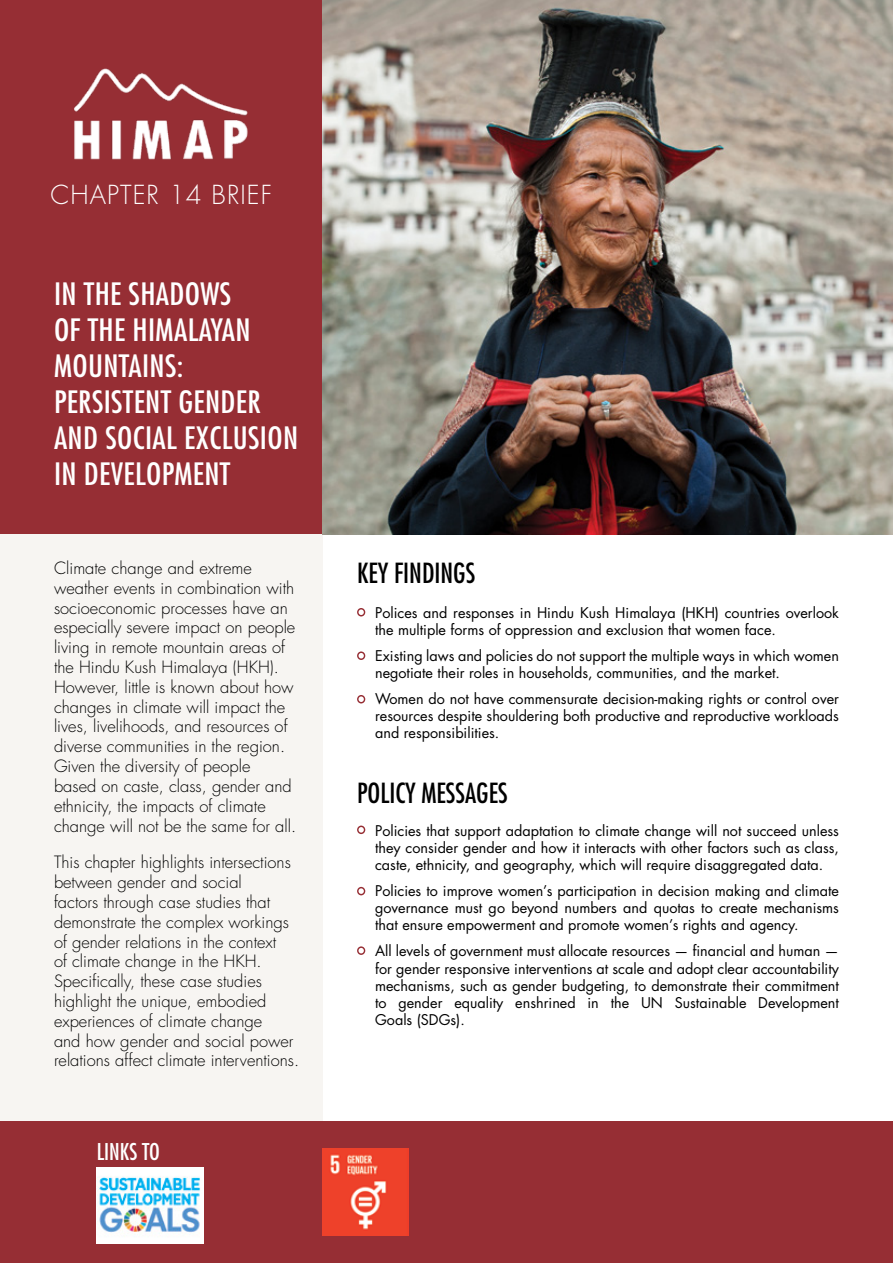
<style>
.page{position:relative;width:893px;height:1263px;background:#fff}
.page>*{position:absolute;margin:0;border:0;box-sizing:border-box;transform-origin:0 0}
.t1{font:condensed 30px/36px "Futura Std";letter-spacing:.01em;color:#fff;scale:1.07 1}
.t2{font:condensed 27px "Futura Std";color:#000}
.t3{font:300 25.5px "Futura Std";letter-spacing:.04em;color:#fff}
.t4{font:condensed 22.5px "Futura Std";color:#fff}
.t5{font:300 16.5px/19.8px "Futura Std";color:#000}
.t6{font:14.4px/17.2px "Futura Std";color:#000;text-align:justify}
</style>
<div class="page">
<div style="left:0;top:1121px;width:893px;height:142px;background:#962e34"></div>
<div style="left:0;top:0;width:323px;height:534px;background:#962e34"></div>
<div style="left:0;top:534px;width:323px;height:587px;background:#f7f5f2"></div>
<img style="left:74px;top:68px;width:174px;height:92px">
<img style="left:323px;top:0;width:570px;height:534px">
<img style="left:97px;top:1167px;width:107px;height:76px">
<img style="left:322px;top:1149px;width:86px;height:86px">
<svg style="left:357px;top:608px;width:8px;height:8px"></svg>
<svg style="left:358px;top:609px;width:6px;height:6px"></svg>
<svg style="left:357px;top:651px;width:8px;height:9px"></svg>
<svg style="left:358px;top:653px;width:6px;height:5px"></svg>
<svg style="left:357px;top:695px;width:8px;height:8px"></svg>
<svg style="left:358px;top:696px;width:6px;height:6px"></svg>
<svg style="left:357px;top:825px;width:8px;height:9px"></svg>
<svg style="left:358px;top:827px;width:6px;height:5px"></svg>
<svg style="left:357px;top:887px;width:8px;height:8px"></svg>
<svg style="left:358px;top:888px;width:6px;height:6px"></svg>
<svg style="left:357px;top:946px;width:8px;height:9px"></svg>
<svg style="left:358px;top:948px;width:6px;height:5px"></svg>
<h3 class="t3" style="left:51px;top:179px;width:223px">CHAPTER 14 BRIEF</h3>
<h1 class="t1" style="left:54px;top:275px;width:230px">IN THE SHADOWS<br>OF THE HIMALAYAN<br>MOUNTAINS:<br>PERSISTENT GENDER<br>AND SOCIAL EXCLUSION<br>IN DEVELOPMENT</h1>
<p class="t5" style="left:54px;top:559px;width:244px">Climate change and extreme weather events in combination with socioeconomic processes have an especially severe impact on people living in remote mountain areas of the Hindu Kush Himalaya (HKH).<br>However, little is known about how changes in climate will impact the lives, livelihoods, and resources of diverse communities in the region.<br>Given the diversity of people based on caste, class, gender and ethnicity, the impacts of climate change will not be the same for all.</p>
<p class="t5" style="left:54px;top:853px;width:247px">This chapter highlights intersections between gender and social<br>factors through case studies that demonstrate the complex workings of gender relations in the context<br>of climate change in the HKH.<br>Specifically, these case studies highlight the unique, embodied experiences of climate change<br>and how gender and social power relations affect climate interventions.</p>
<h3 class="t4" style="left:97px;top:1138px;width:65px">LINKS TO</h3>
<h2 class="t2" style="left:357px;top:557px;width:120px">KEY FINDINGS</h2>
<p class="t6" style="left:375px;top:604px;width:465px">Polices and responses in Hindu Kush Himalaya (HKH) countries overlook the multiple forms of oppression and exclusion that women face.</p>
<p class="t6" style="left:375px;top:647px;width:465px">Existing laws and policies do not support the multiple ways in which women negotiate their roles in households, communities, and the market.</p>
<p class="t6" style="left:375px;top:690px;width:465px">Women do not have commensurate decision-making rights or control over resources despite shouldering both productive and reproductive workloads and responsibilities.</p>
<h2 class="t2" style="left:357px;top:777px;width:152px">POLICY MESSAGES</h2>
<p class="t6" style="left:375px;top:822px;width:465px">Policies that support adaptation to climate change will not succeed unless they consider gender and how it interacts with other factors such as class, caste, ethnicity, and geography, which will require disaggregated data.</p>
<p class="t6" style="left:375px;top:882px;width:465px">Policies to improve women’s participation in decision making and climate governance must go beyond numbers and quotas to create mechanisms that ensure empowerment and promote women’s rights and agency.</p>
<p class="t6" style="left:375px;top:942px;width:465px">All levels of government must allocate resources — financial and human — for gender responsive interventions at scale and adopt clear accountability mechanisms, such as gender budgeting, to demonstrate their commitment to gender equality enshrined in the UN Sustainable Development Goals (SDGs).</p>
</div>
